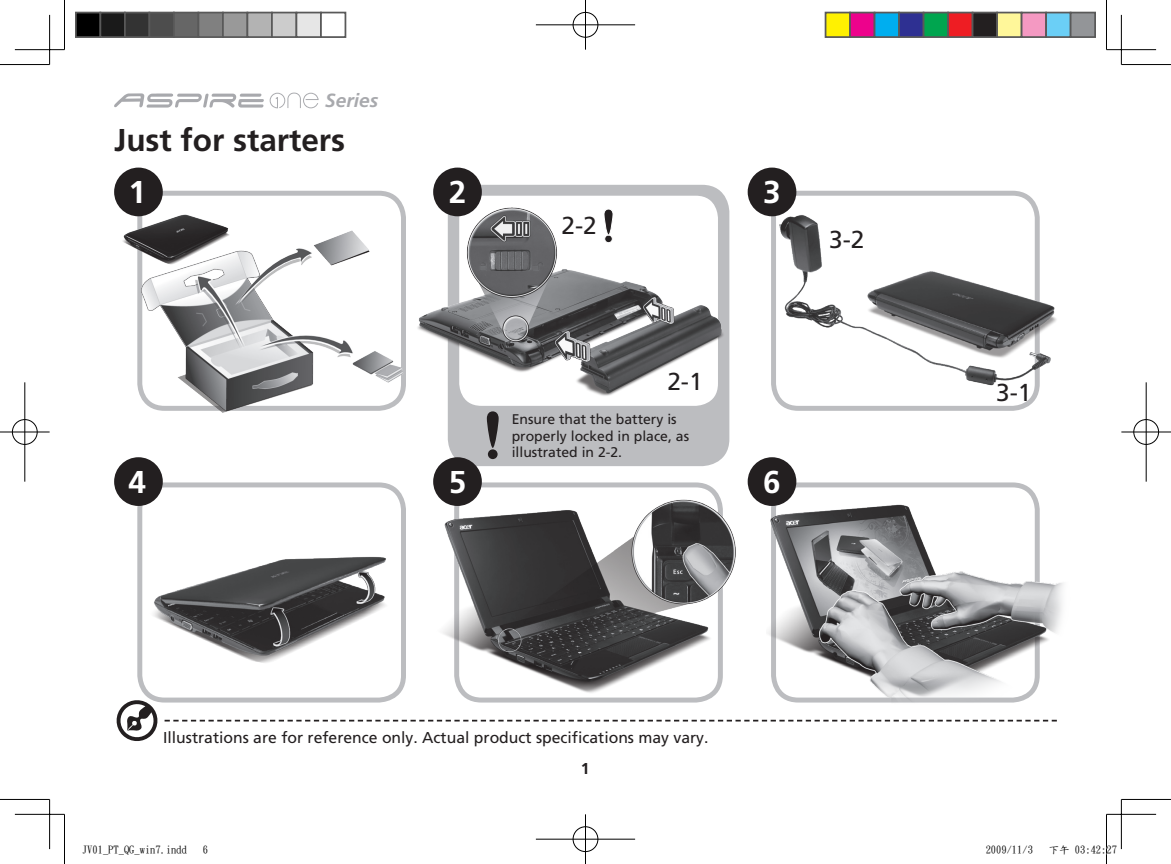
<style>
.page{position:relative;width:1171px;height:864px;background:#fff}
.page>*{position:absolute;margin:0;border:0;box-sizing:border-box;transform-origin:0 0}
.t1{font:700 31.5px "Frutiger";color:#231f20}
.t2{font:700 31.5px "Frutiger";color:#fff}
.t3{font:24.5px "Frutiger Roman";color:#231f20}
.t4{font:italic 700 19.07px "Frutiger";color:#a8a9ad}
.t5{font:15.75px "Frutiger Roman";color:#231f20}
.t6{font:700 15.75px "Frutiger";color:#231f20}
.t7{font:14px/16.8px "Frutiger Roman";color:#231f20}
.t8{font:10.5px "DF Kai Shu SB Estd BF";color:#000}
</style>
<div class="page">
<svg style="left:114px;top:93px;width:150px;height:14px"></svg>
<svg style="left:270px;top:93px;width:49px;height:15px"></svg>
<div style="left:450px;top:187px;width:277px;height:276px;background:#bcbdc0;border-radius:25px"></div>
<div style="left:448px;top:185px;width:281px;height:281px;border:5px solid #bcbdc0;border-radius:25px"></div>
<div style="left:457px;top:193px;width:263px;height:215px;background:#fff;border-radius:25px"></div>
<div style="left:454px;top:191px;width:269px;height:219px;border:5px solid #bcbdc0;border-radius:25px"></div>
<div style="left:771px;top:191px;width:268px;height:219px;border:5px solid #bcbdc0;border-radius:25px"></div>
<img style="left:114px;top:192px;width:292px;height:221px">
<div style="left:114px;top:167px;width:49px;height:49px;background:#231f20;border-radius:50%"></div>
<div style="left:433px;top:167px;width:49px;height:49px;background:#231f20;border-radius:50%"></div>
<div style="left:747px;top:167px;width:49px;height:49px;background:#231f20;border-radius:50%"></div>
<div style="left:137px;top:482px;width:269px;height:220px;border:5px solid #bcbdc0;border-radius:25px"></div>
<div style="left:771px;top:482px;width:268px;height:220px;border:5px solid #bcbdc0;border-radius:25px"></div>
<img style="left:137px;top:523px;width:263px;height:165px">
<img style="left:437px;top:482px;width:299px;height:217px">
<img style="left:766px;top:488px;width:297px;height:215px">
<div style="left:114px;top:457px;width:49px;height:48px;background:#231f20;border-radius:50%"></div>
<div style="left:433px;top:457px;width:49px;height:48px;background:#231f20;border-radius:50%"></div>
<div style="left:747px;top:457px;width:49px;height:48px;background:#231f20;border-radius:50%"></div>
<img style="left:760px;top:213px;width:297px;height:174px">
<img style="left:417px;top:198px;width:312px;height:200px">
<svg style="left:116px;top:698px;width:43px;height:43px"></svg>
<svg style="left:165px;top:719px;width:892px;height:2px"></svg>
<div style="left:488px;top:449px;width:9px;height:10px;background:#231f20;border-radius:50%"></div>
<svg style="left:487px;top:411px;width:12px;height:36px"></svg>
<div style="left:605px;top:235px;width:7px;height:7px;background:#231f20;border-radius:50%"></div>
<div style="left:604px;top:234px;width:9px;height:9px;border:1px solid #fff;border-radius:50%"></div>
<svg style="left:603px;top:208px;width:11px;height:28px"></svg>
<hr style="left:0;top:64px;width:50px;height:1px;background:#000">
<hr style="left:1121px;top:64px;width:50px;height:1px;background:#000">
<hr style="left:0;top:798px;width:50px;height:1px;background:#000">
<hr style="left:1121px;top:798px;width:50px;height:1px;background:#000">
<hr style="left:64px;top:0;width:1px;height:50px;background:#000">
<hr style="left:64px;top:814px;width:1px;height:49px;background:#000">
<hr style="left:1106px;top:0;width:1px;height:50px;background:#000">
<hr style="left:1106px;top:814px;width:1px;height:49px;background:#000">
<hr style="left:15px;top:49px;width:49px;height:1px;background:#000">
<hr style="left:1106px;top:49px;width:50px;height:1px;background:#000">
<hr style="left:15px;top:813px;width:49px;height:1px;background:#000">
<hr style="left:1106px;top:813px;width:50px;height:1px;background:#000">
<hr style="left:49px;top:15px;width:1px;height:49px;background:#000">
<hr style="left:49px;top:799px;width:1px;height:49px;background:#000">
<hr style="left:1121px;top:15px;width:1px;height:49px;background:#000">
<hr style="left:1121px;top:799px;width:1px;height:49px;background:#000">
<div style="left:572px;top:11px;width:27px;height:27px;border:2px solid #fff;border-radius:50%"></div>
<hr style="left:536px;top:24px;width:99px;height:2px;background:#fff">
<hr style="left:584px;top:0;width:3px;height:50px;background:#fff">
<div style="left:573px;top:12px;width:25px;height:25px;border:1px solid #000;border-radius:50%"></div>
<hr style="left:536px;top:25px;width:99px;height:1px;background:#000">
<hr style="left:585px;top:0;width:1px;height:50px;background:#000">
<div style="left:572px;top:825px;width:27px;height:27px;border:2px solid #fff;border-radius:50%"></div>
<hr style="left:536px;top:837px;width:99px;height:3px;background:#fff">
<hr style="left:584px;top:814px;width:3px;height:49px;background:#fff">
<div style="left:573px;top:826px;width:25px;height:25px;border:1px solid #000;border-radius:50%"></div>
<hr style="left:536px;top:838px;width:99px;height:1px;background:#000">
<hr style="left:585px;top:814px;width:1px;height:49px;background:#000">
<div style="left:11px;top:418px;width:27px;height:27px;border:2px solid #fff;border-radius:50%"></div>
<hr style="left:0;top:430px;width:50px;height:3px;background:#fff">
<hr style="left:24px;top:382px;width:2px;height:99px;background:#fff">
<div style="left:12px;top:419px;width:25px;height:25px;border:1px solid #000;border-radius:50%"></div>
<hr style="left:0;top:431px;width:50px;height:1px;background:#000">
<hr style="left:25px;top:382px;width:1px;height:99px;background:#000">
<div style="left:1132px;top:418px;width:28px;height:27px;border:2px solid #fff;border-radius:50%"></div>
<hr style="left:1121px;top:430px;width:50px;height:3px;background:#fff">
<hr style="left:1145px;top:382px;width:2px;height:99px;background:#fff">
<div style="left:1133px;top:419px;width:26px;height:25px;border:1px solid #000;border-radius:50%"></div>
<hr style="left:1121px;top:431px;width:50px;height:1px;background:#000">
<hr style="left:1146px;top:382px;width:1px;height:99px;background:#000">
<div style="left:76px;top:13px;width:24px;height:24px;background:#000"></div>
<div style="left:75px;top:12px;width:26px;height:26px;border:2px solid #595959"></div>
<div style="left:100px;top:13px;width:25px;height:24px;background:#1a1a1a"></div>
<div style="left:99px;top:12px;width:27px;height:26px;border:2px solid #595959"></div>
<div style="left:125px;top:13px;width:24px;height:24px;background:#333"></div>
<div style="left:124px;top:12px;width:26px;height:26px;border:2px solid #595959"></div>
<div style="left:149px;top:13px;width:25px;height:24px;background:#4d4d4d"></div>
<div style="left:148px;top:12px;width:27px;height:26px;border:2px solid #595959"></div>
<div style="left:174px;top:13px;width:24px;height:24px;background:#666"></div>
<div style="left:173px;top:12px;width:26px;height:26px;border:2px solid #595959"></div>
<div style="left:198px;top:13px;width:25px;height:24px;background:#808080"></div>
<div style="left:197px;top:12px;width:27px;height:26px;border:2px solid #595959"></div>
<div style="left:223px;top:13px;width:24px;height:24px;background:#999"></div>
<div style="left:222px;top:12px;width:26px;height:26px;border:2px solid #595959"></div>
<div style="left:247px;top:13px;width:25px;height:24px;background:#b3b3b3"></div>
<div style="left:246px;top:12px;width:27px;height:26px;border:2px solid #595959"></div>
<div style="left:272px;top:13px;width:24px;height:24px;background:#ccc"></div>
<div style="left:271px;top:12px;width:26px;height:26px;border:2px solid #595959"></div>
<div style="left:296px;top:13px;width:25px;height:24px;background:#e6e6e6"></div>
<div style="left:295px;top:12px;width:27px;height:26px;border:2px solid #595959"></div>
<div style="left:320px;top:12px;width:26px;height:26px;border:2px solid #595959"></div>
<div style="left:825px;top:13px;width:25px;height:24px;background:#fff101"></div>
<div style="left:824px;top:12px;width:27px;height:26px;border:2px solid #595959"></div>
<div style="left:850px;top:13px;width:24px;height:24px;background:#ed028c"></div>
<div style="left:849px;top:12px;width:26px;height:26px;border:2px solid #595959"></div>
<div style="left:874px;top:13px;width:25px;height:24px;background:#00aeef"></div>
<div style="left:873px;top:12px;width:27px;height:26px;border:2px solid #595959"></div>
<div style="left:899px;top:13px;width:24px;height:24px;background:#2e3092"></div>
<div style="left:898px;top:12px;width:26px;height:26px;border:2px solid #595959"></div>
<div style="left:923px;top:13px;width:25px;height:24px;background:#00a54f"></div>
<div style="left:922px;top:12px;width:27px;height:26px;border:2px solid #595959"></div>
<div style="left:948px;top:13px;width:24px;height:24px;background:#ee1d23"></div>
<div style="left:947px;top:12px;width:26px;height:26px;border:2px solid #595959"></div>
<div style="left:972px;top:13px;width:25px;height:24px;background:#231f20"></div>
<div style="left:971px;top:12px;width:27px;height:26px;border:2px solid #595959"></div>
<div style="left:997px;top:13px;width:24px;height:24px;background:#fff79a"></div>
<div style="left:996px;top:12px;width:26px;height:26px;border:2px solid #595959"></div>
<div style="left:1021px;top:13px;width:25px;height:24px;background:#f499c2"></div>
<div style="left:1020px;top:12px;width:27px;height:26px;border:2px solid #595959"></div>
<div style="left:1046px;top:13px;width:24px;height:24px;background:#6bcff6"></div>
<div style="left:1045px;top:12px;width:26px;height:26px;border:2px solid #595959"></div>
<div style="left:1070px;top:13px;width:25px;height:24px;background:#939598"></div>
<div style="left:1069px;top:12px;width:27px;height:26px;border:2px solid #595959"></div>
<p class="t4" style="left:325px;top:89px;width:54px">Series</p>
<h1 class="t1" style="left:114px;top:121px;width:233px">Just for starters</h1>
<h1 class="t2" style="left:128px;top:173px;width:19px">1</h1>
<h1 class="t2" style="left:449px;top:173px;width:19px">2</h1>
<h1 class="t2" style="left:763px;top:173px;width:19px">3</h1>
<h2 class="t3" style="left:561px;top:211px;width:37px">2-2</h2>
<h2 class="t3" style="left:667px;top:366px;width:37px">2-1</h2>
<p class="t7" style="left:512px;top:410px;width:179px">Ensure that the battery is properly locked in place, as illustrated in 2-2.</p>
<h1 class="t2" style="left:128px;top:462px;width:19px">4</h1>
<h1 class="t2" style="left:449px;top:462px;width:19px">5</h1>
<h1 class="t2" style="left:763px;top:462px;width:19px">6</h1>
<h2 class="t3" style="left:829px;top:225px;width:37px">3-2</h2>
<p class="t5" style="left:163px;top:728px;width:547px">Illustrations are for reference only. Actual product specifications may vary.</p>
<p class="t6" style="left:581px;top:758px;width:10px">1</p>
<h2 class="t3" style="left:996px;top:377px;width:37px">3-1</h2>
<p class="t8" style="left:82px;top:844px;width:106px">JV01_PT_QG_win7.indd</p>
<p class="t8" style="left:203px;top:844px;width:7px">6</p>
<p class="t8" style="left:985px;top:844px;width:49px">2009/11/3</p>
<p class="t8" style="left:1048px;top:844px;width:70px">下午 03:42:27</p>
</div>
